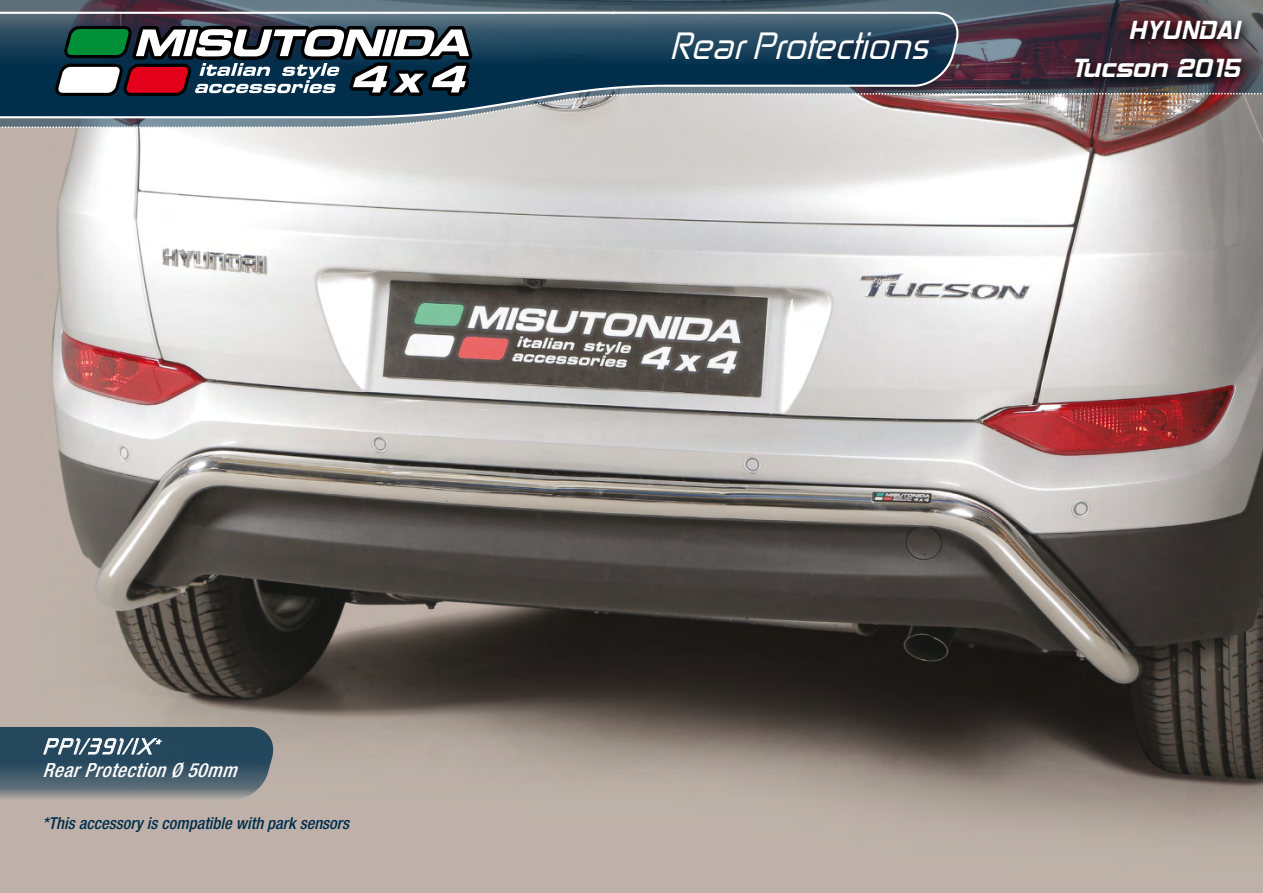
<style>
.page{position:relative;width:1263px;height:893px;background:#fff}
.page>*{position:absolute;margin:0;border:0;box-sizing:border-box;transform-origin:0 0}
.t1{font:italic 36.45px "Zekton Rg";color:#fff}
.t2{font:31.5px "Hemi Head 426";color:#fff}
.t3{font:italic 21px "Zekton Rg";color:#fff}
.t4{font:italic 500 condensed 19.5px "Helvetica Neue LT Std";color:#fff}
.t5{font:italic 500 condensed 16.5px "Helvetica Neue LT Std";color:#002e4b}
</style>
<div class="page">
<img style="left:0;top:129px;width:1263px;height:764px">
<svg style="left:0;top:0;width:1263px;height:92px;background:#4e4d59"></svg>
<img style="left:0;top:92px;width:1263px;height:37px">
<svg style="left:0;top:11px;width:960px;height:108px;background:#476274"></svg>
<svg style="left:55px;top:0;width:423px;height:102px"></svg>
<svg style="left:0;top:727px;width:275px;height:73px;background:#486170"></svg>
<svg style="left:1069px;top:15px;width:184px;height:74px;background:#39242f"></svg>
<p class="t3" style="left:43px;top:733px;width:124px">PP1/391/IX<sup>*</sup></p>
<p class="t4" style="left:43px;top:759px;width:202px">RearProtectionØ50mm</p>
<p class="t5" style="left:43px;top:813px;width:308px">*This accessory is compatible with park sensors</p>
<p class="t1" style="left:669px;top:23px;width:271px">RearProtections</p>
<p class="t2" style="left:1128px;top:17px;width:113px">HYUNDAI</p>
<p class="t2" style="left:1071px;top:55px;width:170px">Tucson 2015</p>
</div>
